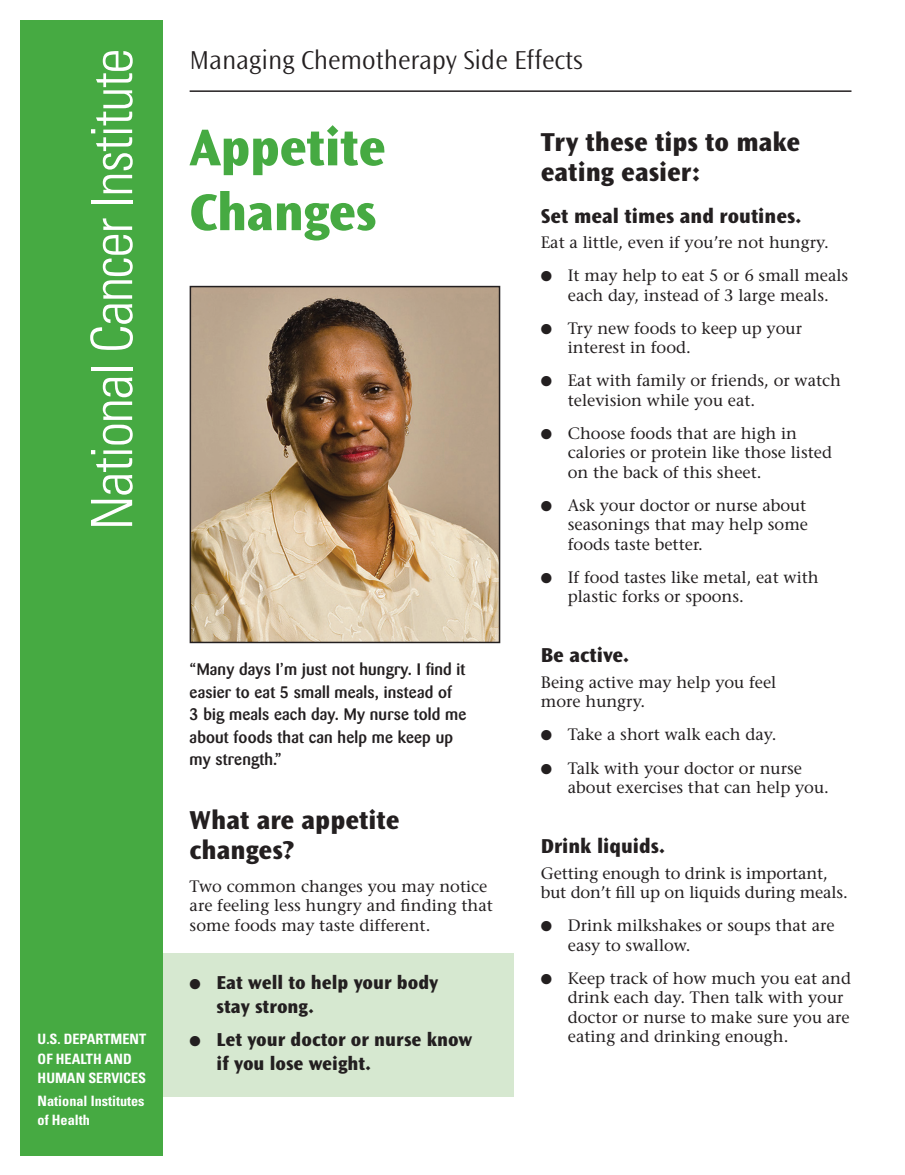
<style>
.page{position:relative;width:905px;height:1175px;background:#fff}
.page>*{position:absolute;margin:0;border:0;box-sizing:border-box;transform-origin:0 0}
.t1{font:300 condensed 57px "Univers";letter-spacing:-.025em;color:#fff}
.t2{font:800 54px/64.8px "Ocean Sans";letter-spacing:-.01em;color:#46aa42}
.sub_a{font:800 27px/30px "Ocean Sans";color:#231f20}
.t3{font:300 27px "Ocean Sans";color:#231f20}
.sub_b{font:800 21px "Ocean Sans";color:#231f20}
.t4{font:800 19.5px/24px "Ocean Sans";color:#231f20}
.text{font:16.5px/19.5px "Stone Serif";color:#231f20}
.quote{font:500 16.5px/22.5px "Barmeno";letter-spacing:.01em;color:#231f20}
.t5{font:700 condensed 14.25px/19.5px "Univers";color:#fff}
</style>
<div class="page">
<div style="left:146px;top:952px;width:368px;height:144px;background:#d6e8d0"></div>
<div style="left:20px;top:20px;width:143px;height:1135px;background:#46aa42"></div>
<hr style="left:190px;top:90px;width:661px;height:2px;background:#231f20">
<img style="left:193px;top:289px;width:304px;height:351px">
<div style="left:190px;top:286px;width:310px;height:357px;border:2px solid #231f20"></div>
<p class="t1" style="left:78px;top:530px;width:483px;rotate:-90deg">National Cancer Institute</p>
<p class="t5" style="left:38px;top:1029px;width:110px">U.S. DEPARTMENT<br>OF HEALTH AND<br>HUMAN SERVICES</p>
<p class="t5" style="left:38px;top:1090px;width:108px">National Institutes</p>
<p class="t5" style="left:38px;top:1110px;width:54px">of Health</p>
<p class="t3" style="left:190px;top:45px;width:394px">Managing Chemotherapy Side Effects</p>
<p class="t2" style="left:190px;top:116px;width:198px">Appetite<br>Changes</p>
<p class="quote" style="left:190px;top:658px;width:278px">“Many days I’m just not hungry. I find it easier to eat 5 small meals, instead of<br>3 big meals each day. My nurse told me about foods that can help me keep up my strength.”</p>
<p class="sub_a" style="left:190px;top:805px;width:211px">What are appetite changes?</p>
<p class="text" style="left:190px;top:876px;width:305px">Two common changes you may notice are feeling less hungry and finding that some foods may taste different.</p>
<p class="t4" style="left:217px;top:970px;width:223px;text-indent:-27px">● Eat well to help your body stay strong.</p>
<p class="t4" style="left:217px;top:1027px;width:257px;text-indent:-27px">● Let your doctor or nurse know if you lose weight.</p>
<p class="sub_a" style="left:541px;top:127px;width:261px">Try these tips to make eating easier:</p>
<p class="sub_b" style="left:541px;top:204px;width:262px">Set meal times and routines.</p>
<p class="text" style="left:541px;top:233px;width:289px">Eat a little, even if you’re not hungry.</p>
<p class="text" style="left:541px;top:266px;width:309px;text-align:center">● It may help to eat 5 or 6 small meals each day, instead of 3 large meals.</p>
<p class="text" style="left:568px;top:318px;width:236px;text-indent:-27px">● Try new foods to keep up your interest in food.</p>
<p class="text" style="left:568px;top:371px;width:275px;text-indent:-27px">● Eat with family or friends, or watch television while you eat.</p>
<p class="text" style="left:568px;top:423px;width:266px;text-indent:-27px">● Choose foods that are high in calories or protein like those listed on the back of this sheet.</p>
<p class="text" style="left:568px;top:495px;width:242px;text-align:justify;text-indent:-27px">● Ask your doctor or nurse about seasonings that may help some foods taste better.</p>
<p class="text" style="left:568px;top:567px;width:252px;text-indent:-27px">● If food tastes like metal, eat with plastic forks or spoons.</p>
<p class="sub_b" style="left:541px;top:643px;width:90px">Be active.</p>
<p class="text" style="left:541px;top:672px;width:237px">Being active may help you feel more hungry.</p>
<p class="text" style="left:541px;top:725px;width:237px">● Take a short walk each day.</p>
<p class="text" style="left:568px;top:758px;width:262px;text-indent:-27px">● Talk with your doctor or nurse about exercises that can help you.</p>
<p class="sub_b" style="left:541px;top:834px;width:126px">Drink liquids.</p>
<p class="text" style="left:541px;top:863px;width:308px">Getting enough to drink is important, but don’t fill up on liquids during meals.</p>
<p class="text" style="left:568px;top:915px;width:268px;text-indent:-27px">● Drink milkshakes or soups that are easy to swallow.</p>
<p class="text" style="left:568px;top:968px;width:285px;text-indent:-27px">● Keep track of how much you eat and drink each day. Then talk with your doctor or nurse to make sure you are eating and drinking enough.</p>
</div>
